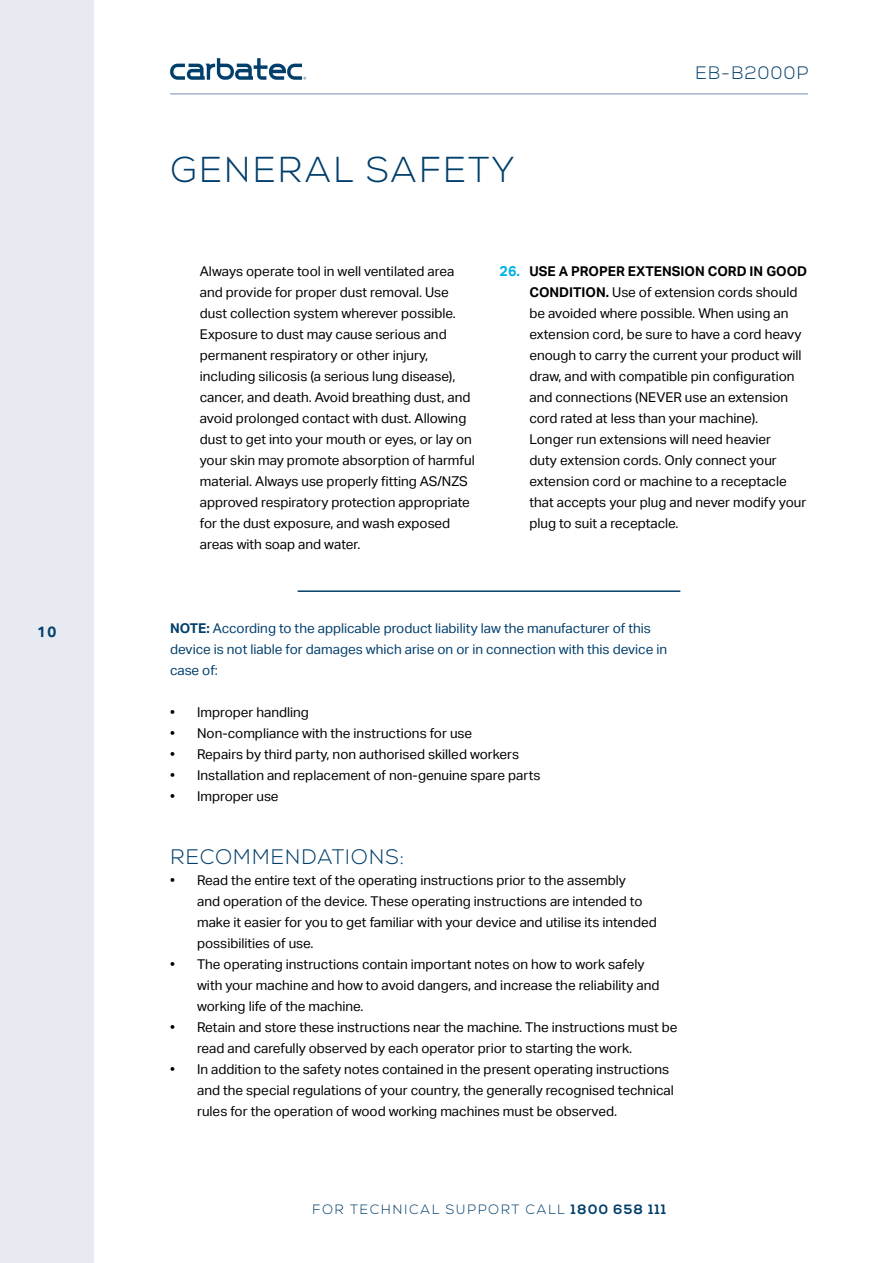
<style>
.page{position:relative;width:893px;height:1263px;background:#fff}
.page>*{position:absolute;margin:0;border:0;box-sizing:border-box;transform-origin:0 0}
.t1{font:300 36px "Nexa";letter-spacing:.05em;color:#003e6b}
.t2{font:300 21px "Nexa";letter-spacing:.035em;color:#003e6b}
.t3{font:300 18px "Nexa";letter-spacing:.05em;color:#003e6b}
.t4{font:700 15px "Aktiv Grotesk";color:#003e6b}
.t5{font:13.5px/21px "Aktiv Grotesk";color:#000}
.t6{font:13.5px/21px "Aktiv Grotesk";color:#003e6b}
.t7{font:300 13.5px "Nexa";letter-spacing:.115em;color:#003e6b}
.s1{font-weight:700;font-size:14.25px;color:#00b1e5}
.s2{font-weight:700}
</style>
<div class="page">
<div style="left:0;top:0;width:94px;height:1263px;background:#e7eaf0"></div>
<hr style="left:170px;top:94px;width:638px;height:1px;background:#758dad">
<svg style="left:170px;top:58px;width:136px;height:22px"></svg>
<hr style="left:298px;top:590px;width:382px;height:2px;background:#003e6b">
<p class="t4" style="left:37px;top:623px;width:21px">10</p>
<h1 class="t1" style="left:170px;top:149px;width:346px">GENERAL SAFETY</h1>
<h3 class="t3" style="left:695px;top:62px;width:115px">EB-B2000P</h3>
<p class="t5" style="left:200px;top:261px;width:276px">Always operate tool in well ventilated area and provide for proper dust removal. Use dust collection system wherever possible.<br>Exposure to dust may cause serious and permanent respiratory or other injury, including silicosis (a serious lung disease), cancer, and death. Avoid breathing dust, and avoid prolonged contact with dust. Allowing dust to get into your mouth or eyes, or lay on your skin may promote absorption of harmful material. Always use properly fitting AS/NZS approved respiratory protection appropriate for the dust exposure, and wash exposed areas with soap and water.</p>
<p class="t5" style="left:529px;top:261px;width:279px;text-indent:-30px"><span class="s1">26.</span> <span class="s2">USE A PROPER EXTENSION CORD IN GOOD CONDITION.</span> Use of extension cords should be avoided where possible. When using an extension cord, be sure to have a cord heavy enough to carry the current your product will draw, and with compatible pin configuration and connections (NEVER use an extension cord rated at less than your machine).<br>Longer run extensions will need heavier<br>duty extension cords. Only connect your extension cord or machine to a receptacle that accepts your plug and never modify your plug to suit a receptacle.</p>
<p class="t6" style="left:170px;top:618px;width:498px"><span class="s2">NOTE:</span> According to the applicable product liability law the manufacturer of this device is not liable for damages which arise on or in connection with this device in case of:</p>
<p class="t5" style="left:170px;top:702px;width:140px">• Improper handling</p>
<p class="t5" style="left:170px;top:723px;width:304px">• Non-compliance with the instructions for use</p>
<p class="t5" style="left:170px;top:744px;width:350px">• Repairs by third party, non authorised skilled workers</p>
<p class="t5" style="left:170px;top:765px;width:372px">• Installation and replacement of non-genuine spare parts</p>
<p class="t5" style="left:170px;top:786px;width:110px">• Improper use</p>
<h2 class="t2" style="left:170px;top:845px;width:235px">RECOMMENDATIONS:</h2>
<p class="t5" style="left:197px;top:870px;width:461px;text-indent:-27px">• Read the entire text of the operating instructions prior to the assembly<br>and operation of the device. These operating instructions are intended to make it easier for you to get familiar with your device and utilise its intended possibilities of use.</p>
<p class="t5" style="left:197px;top:954px;width:464px;text-indent:-27px">• The operating instructions contain important notes on how to work safely with your machine and how to avoid dangers, and increase the reliability and working life of the machine.</p>
<p class="t5" style="left:197px;top:1017px;width:482px;text-indent:-27px">• Retain and store these instructions near the machine. The instructions must be read and carefully observed by each operator prior to starting the work.</p>
<p class="t5" style="left:197px;top:1059px;width:478px;text-indent:-27px">• In addition to the safety notes contained in the present operating instructions and the special regulations of your country, the generally recognised technical rules for the operation of wood working machines must be observed.</p>
<p class="t7" style="left:312px;top:1201px;width:355px">FOR TECHNICAL SUPPORT CALL <span class="s2">1800 658 111</span></p>
</div>
